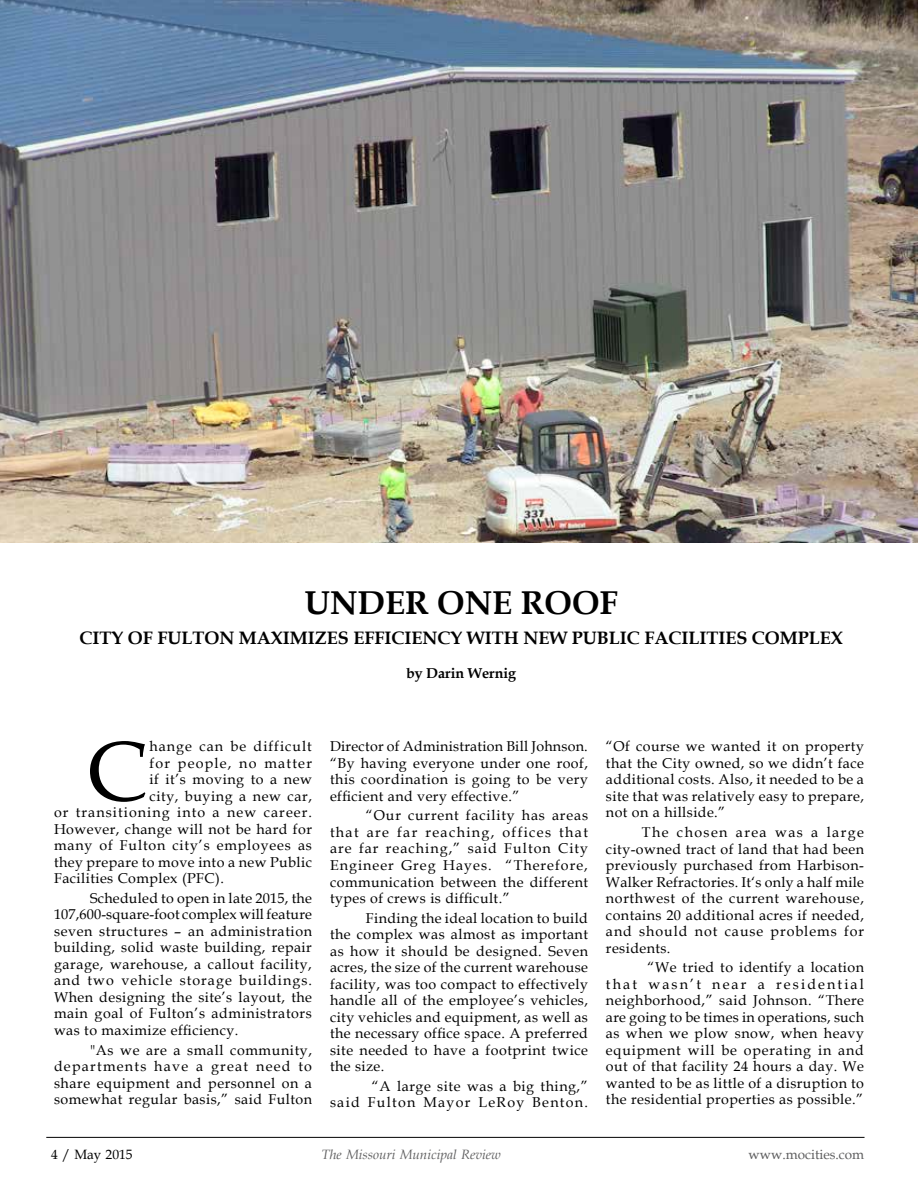
<style>
.page{position:relative;width:918px;height:1188px;background:#fff}
.page>*{position:absolute;margin:0;border:0;box-sizing:border-box;transform-origin:0 0}
.t1{font:85.2px "Book Antiqua";color:#000}
.t2{font:700 33px "Book Antiqua";color:#000}
.t3{font:700 18px "Book Antiqua";color:#000}
.t4{font:14.25px/16.5px "Book Antiqua";letter-spacing:.035em;color:#000;text-align:justify}
.t5{font:14.25px/16.5px "Book Antiqua";letter-spacing:.09em;color:#000;text-align:right}
.t6{font:14.25px "Book Antiqua";letter-spacing:.075em;color:#000}
.t7{font:14.25px "Book Antiqua";letter-spacing:.06em;color:#000}
.t8{font:14.25px "Book Antiqua";letter-spacing:.07em;color:#000}
.t9{font:14.25px "Book Antiqua";letter-spacing:.085em;color:#000}
.t10{font:700 14.25px "Book Antiqua";color:#000}
.t11{font:italic 13.5px "Book Antiqua";color:#5e5e5f}
.t12{font:13.5px "Book Antiqua";color:#5e5e5f}
.t13{font:13.5px "Book Antiqua";color:#000}
</style>
<div class="page">
<hr style="left:46px;top:1137px;width:819px;height:1px;background:#000">
<img style="left:0;top:0;width:918px;height:542px">
<h2 class="t2" style="left:304px;top:580px;width:315px">UNDER ONE ROOF</h2>
<p class="t3" style="left:79px;top:626px;width:765px">CITY OF FULTON MAXIMIZES EFFICIENCY WITH NEW PUBLIC FACILITIES COMPLEX</p>
<p class="t10" style="left:406px;top:663px;width:112px">by Darin Wernig</p>
<h1 class="t1" style="left:87px;top:712px;width:62px">C</h1>
<p class="t8" style="left:150px;top:736px;width:164px">hange can be difficult</p>
<p class="t9" style="left:150px;top:753px;width:164px">for people, no matter</p>
<p class="t4" style="left:150px;top:771px;width:164px">if it’s moving to a new</p>
<p class="t4" style="left:150px;top:787px;width:164px">city, buying a new car,</p>
<p class="t6" style="left:54px;top:802px;width:260px">or transitioning into a new career.</p>
<p class="t4" style="left:54px;top:820px;width:259px">However, change will not be hard for</p>
<p class="t7" style="left:54px;top:835px;width:260px">many of Fulton city’s employees as</p>
<p class="t4" style="left:54px;top:853px;width:259px">they prepare to move into a new Public</p>
<p class="t4" style="left:54px;top:870px;width:171px">Facilities Complex (PFC).</p>
<p class="t4" style="left:54px;top:890px;width:260px;text-indent:36px">Scheduled to open in late 2015, the 107,600-square-foot complex will feature seven structures – an administration building, solid waste building, repair garage, warehouse, a callout facility, and two vehicle storage buildings.<br>When designing the site’s layout, the main goal of Fulton’s administrators was to maximize efficiency.</p>
<p class="t4" style="left:54px;top:1041px;width:260px;text-indent:36px">"As we are a small community, departments have a great need to share equipment and personnel on a somewhat regular basis,” said Fulton</p>
<p class="t4" style="left:330px;top:738px;width:260px">Director of Administration Bill Johnson. “By having everyone under one roof, this coordination is going to be very efficient and very effective.”</p>
<p class="t4" style="left:330px;top:807px;width:260px;text-indent:36px">“Our current facility has areas that are far reaching, offices that are far reaching,” said Fulton City Engineer Greg Hayes. “Therefore, communication between the different types of crews is difficult.”</p>
<p class="t4" style="left:330px;top:909px;width:260px;text-indent:36px">Finding the ideal location to build the complex was almost as important as how it should be designed. Seven acres, the size of the current warehouse facility, was too compact to effectively handle all of the employee’s vehicles, city vehicles and equipment, as well as the necessary office space. A preferred site needed to have a footprint twice the size.</p>
<p class="t5" style="left:330px;top:1078px;width:260px">“A large site was a big thing,”<br>said Fulton Mayor LeRoy Benton.</p>
<p class="t4" style="left:606px;top:738px;width:260px">“Of course we wanted it on property that the City owned, so we didn’t face additional costs. Also, it needed to be a site that was relatively easy to prepare, not on a hillside.”</p>
<p class="t4" style="left:606px;top:824px;width:260px;text-indent:36px">The chosen area was a large city-owned tract of land that had been previously purchased from Harbison-Walker Refractories. It‘s only a half mile northwest of the current warehouse, contains 20 additional acres if needed, and should not cause problems for residents.</p>
<p class="t4" style="left:606px;top:959px;width:260px;text-indent:42px">“We tried to identify a location that wasn’t near a residential neighborhood,” said Johnson. “There are going to be times in operations, such as when we plow snow, when heavy equipment will be operating in and out of that facility 24 hours a day. We wanted to be as little of a disruption to the residential properties as possible.”</p>
<p class="t13" style="left:51px;top:1145px;width:83px">4 / May 2015</p>
<p class="t11" style="left:322px;top:1145px;width:181px">The Missouri Municipal Review</p>
<p class="t12" style="left:749px;top:1145px;width:117px">www.mocities.com</p>
</div>
